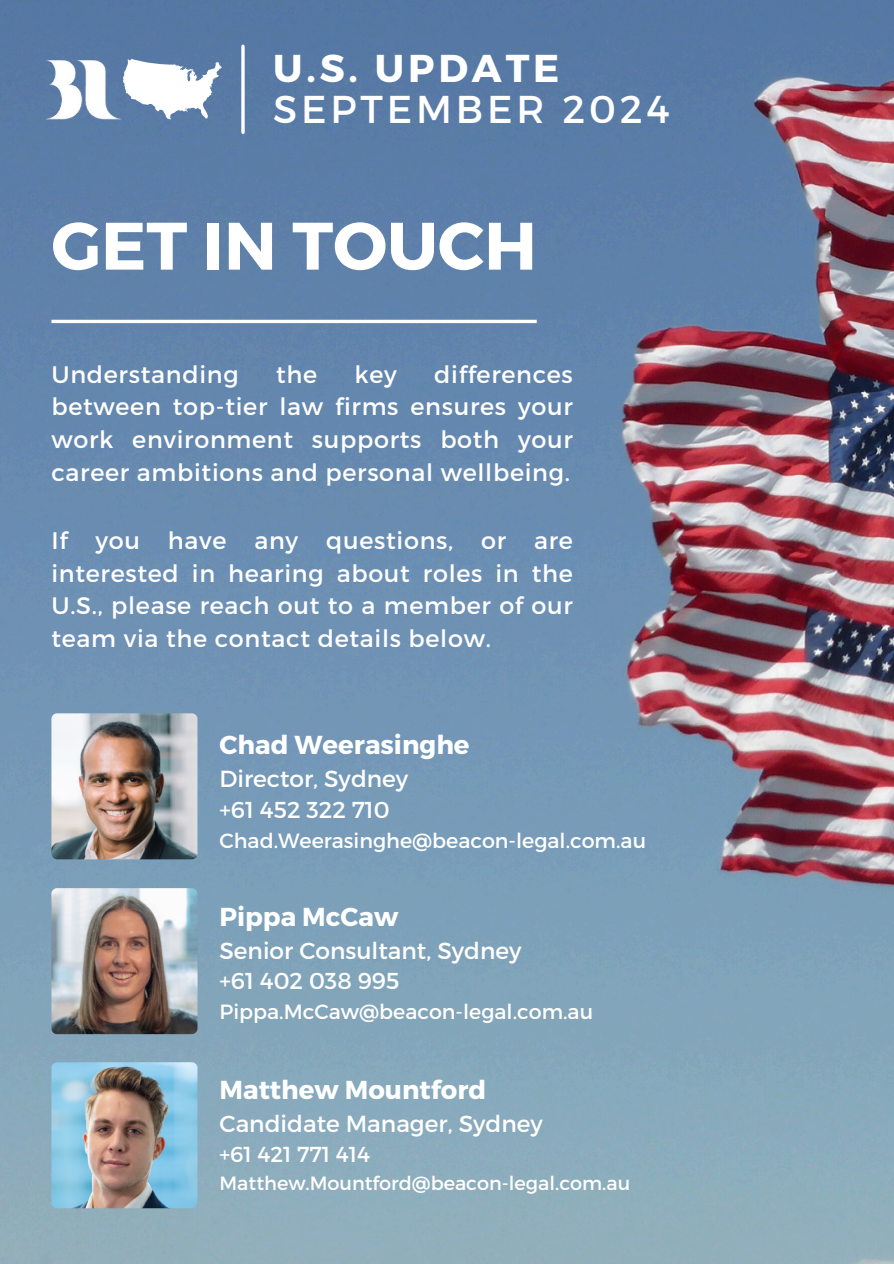
<style>
.page{position:relative;width:894px;height:1264px;background:#fff}
.page>*{position:absolute;margin:0;border:0;box-sizing:border-box;transform-origin:0 0}
.t1{font:700 66.9px "Montserrat";color:#fff}
.t2{font:38.85px/41.1px "Montserrat";letter-spacing:.1em;color:#fff}
.t3{font:700 25.95px "Montserrat";color:#fff}
.t4{font:23.85px/32.7px "Montserrat";letter-spacing:.03em;color:#fff;text-align:justify}
.t5{font:23.25px "Montserrat";color:#fff}
.t6{font:22.95px "Montserrat";color:#fff}
.t7{font:21.6px "Montserrat";color:#fff}
.t8{font:20.55px "Montserrat";color:#fff}
.t9{font:19.2px "Montserrat";color:#fff}
.s1{font-weight:700}
</style>
<div class="page">
<img style="left:0;top:0;width:893px;height:1263px">
<hr style="left:51px;top:320px;width:485px;height:3px;background:#fff">
<img style="left:51px;top:713px;width:146px;height:146px;border-radius:6px">
<img style="left:51px;top:888px;width:146px;height:146px;border-radius:6px">
<img style="left:51px;top:1062px;width:146px;height:146px;border-radius:6px">
<hr style="left:241px;top:46px;width:3px;height:86px;background:#fff">
<img style="left:43px;top:59px;width:80px;height:63px">
<svg style="left:123px;top:59px;width:99px;height:60px"></svg>
<p class="t2" style="left:273px;top:46px;width:398px"><span class="s1">U.S. UPDATE<br></span>SEPTEMBER 2024</p>
<h1 class="t1" style="left:51px;top:202px;width:487px">GET IN TOUCH</h1>
<p class="t4" style="left:51px;top:356px;width:522px;text-indent:383px">differences between top-tier law firms ensures your work environment supports both your career ambitions and personal wellbeing.</p>
<p class="t4" style="left:51px;top:356px;width:189px">Understanding</p>
<p class="t4" style="left:276px;top:356px;width:43px">the</p>
<p class="t4" style="left:354px;top:356px;width:44px">key</p>
<p class="t4" style="left:51px;top:523px;width:522px">If you have any questions, or are interested in hearing about roles in the U.S., please reach out to a member of our team via the contact details below.</p>
<h3 class="t3" style="left:219px;top:727px;width:251px">Chad Weerasinghe</h3>
<h3 class="t5" style="left:219px;top:763px;width:190px">Director, Sydney</h3>
<p class="t6" style="left:219px;top:794px;width:172px">+61 452 322 710</p>
<p class="t8" style="left:219px;top:826px;width:428px">Chad.Weerasinghe@beacon-legal.com.au</p>
<p class="t3" style="left:219px;top:899px;width:180px">Pippa McCaw</p>
<p class="t5" style="left:219px;top:935px;width:303px">Senior Consultant, Sydney</p>
<p class="t6" style="left:219px;top:966px;width:181px">+61 402 038 995</p>
<p class="t8" style="left:219px;top:998px;width:375px">Pippa.McCaw@beacon-legal.com.au</p>
<p class="t3" style="left:219px;top:1073px;width:268px">Matthew Mountford</p>
<p class="t5" style="left:219px;top:1108px;width:325px">Candidate Manager, Sydney</p>
<p class="t7" style="left:219px;top:1140px;width:152px">+61 421 771 414</p>
<p class="t9" style="left:219px;top:1170px;width:412px">Matthew.Mountford@beacon-legal.com.au</p>
</div>
